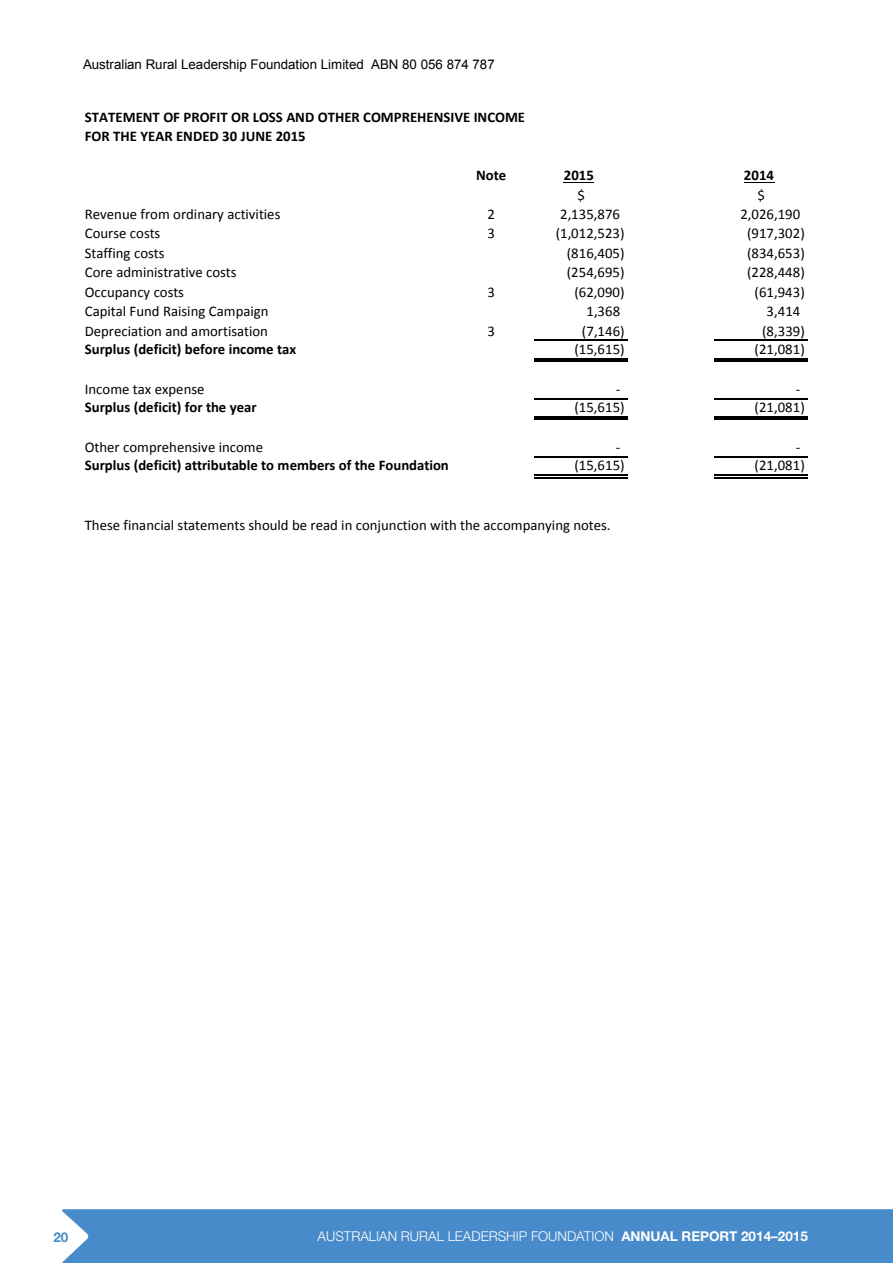
<style>
.page{position:relative;width:893px;height:1263px;background:#fff}
.page>*{position:absolute;margin:0;border:0;box-sizing:border-box;transform-origin:0 0}
.t1{font:14.7px "Calibri";color:#000}
.t2{font:700 14.7px/19.5px "Calibri";color:#000}
.t3{font:300 13.5px "Helvetica Neue LT Std";color:#fff}
.t4{font:700 13.5px "Helvetica Neue LT Std";color:#488bca}
.t5{font:13.35px "Arial";color:#000}
.s1{font-weight:700}
</style>
<div class="page">
<hr style="left:564px;top:182px;width:30px;height:1px;background:#000">
<hr style="left:744px;top:182px;width:30px;height:1px;background:#000">
<hr style="left:534px;top:340px;width:94px;height:1px;background:#000">
<hr style="left:534px;top:358px;width:94px;height:1px;background:#000">
<hr style="left:534px;top:360px;width:94px;height:2px;background:#000">
<hr style="left:534px;top:398px;width:94px;height:1px;background:#000">
<hr style="left:534px;top:416px;width:94px;height:2px;background:#000">
<hr style="left:534px;top:419px;width:94px;height:1px;background:#000">
<hr style="left:534px;top:456px;width:94px;height:2px;background:#000">
<hr style="left:534px;top:475px;width:94px;height:1px;background:#000">
<hr style="left:534px;top:477px;width:94px;height:1px;background:#000">
<hr style="left:714px;top:340px;width:94px;height:1px;background:#000">
<hr style="left:714px;top:358px;width:94px;height:1px;background:#000">
<hr style="left:714px;top:360px;width:94px;height:2px;background:#000">
<hr style="left:714px;top:398px;width:94px;height:1px;background:#000">
<hr style="left:714px;top:416px;width:94px;height:2px;background:#000">
<hr style="left:714px;top:419px;width:94px;height:1px;background:#000">
<hr style="left:714px;top:456px;width:94px;height:2px;background:#000">
<hr style="left:714px;top:475px;width:94px;height:1px;background:#000">
<hr style="left:714px;top:477px;width:94px;height:1px;background:#000">
<div style="left:62px;top:1209px;width:831px;height:54px;background:#488bca"></div>
<p class="t5" style="left:83px;top:56px;width:413px">Australian Rural Leadership Foundation Limited ABN 80 056 874 787</p>
<p class="t2" style="left:85px;top:107px;width:442px">STATEMENT OF PROFIT OR LOSS AND OTHER COMPREHENSIVE INCOME<br>FOR THE YEAR ENDED 30 JUNE 2015</p>
<p class="t2" style="left:476px;top:166px;width:32px">Note</p>
<p class="t2" style="left:564px;top:166px;width:32px">2015</p>
<p class="t2" style="left:744px;top:166px;width:32px">2014</p>
<p class="t1" style="left:577px;top:185px;width:9px">$</p>
<p class="t1" style="left:758px;top:185px;width:9px">$</p>
<p class="t1" style="left:85px;top:205px;width:197px">Revenue from ordinary activities</p>
<p class="t1" style="left:487px;top:205px;width:9px">2</p>
<p class="t1" style="left:560px;top:205px;width:61px">2,135,876</p>
<p class="t1" style="left:740px;top:205px;width:61px">2,026,190</p>
<p class="t1" style="left:85px;top:224px;width:77px">Course costs</p>
<p class="t1" style="left:487px;top:224px;width:9px">3</p>
<p class="t1" style="left:556px;top:224px;width:70px">(1,012,523)</p>
<p class="t1" style="left:747px;top:224px;width:59px">(917,302)</p>
<p class="t1" style="left:85px;top:244px;width:81px">Staffing costs</p>
<p class="t1" style="left:567px;top:244px;width:59px">(816,405)</p>
<p class="t1" style="left:747px;top:244px;width:59px">(834,653)</p>
<p class="t1" style="left:85px;top:263px;width:153px">Core administrative costs</p>
<p class="t1" style="left:567px;top:263px;width:59px">(254,695)</p>
<p class="t1" style="left:747px;top:263px;width:59px">(228,448)</p>
<p class="t1" style="left:85px;top:283px;width:101px">Occupancy costs</p>
<p class="t1" style="left:487px;top:283px;width:9px">3</p>
<p class="t1" style="left:574px;top:283px;width:52px">(62,090)</p>
<p class="t1" style="left:755px;top:283px;width:52px">(61,943)</p>
<p class="t1" style="left:85px;top:302px;width:185px">Capital Fund Raising Campaign</p>
<p class="t1" style="left:586px;top:302px;width:35px">1,368</p>
<p class="t1" style="left:767px;top:302px;width:35px">3,414</p>
<p class="t1" style="left:85px;top:321px;width:185px">Depreciation and amortisation</p>
<p class="t1" style="left:487px;top:321px;width:9px">3</p>
<p class="t1" style="left:582px;top:321px;width:44px">(7,146)</p>
<p class="t1" style="left:762px;top:321px;width:44px">(8,339)</p>
<p class="t2" style="left:85px;top:339px;width:213px">Surplus (deficit) before income tax</p>
<p class="t1" style="left:574px;top:340px;width:52px">(15,615)</p>
<p class="t1" style="left:755px;top:340px;width:52px">(21,081)</p>
<p class="t1" style="left:85px;top:380px;width:121px">Income tax expense</p>
<p class="t1" style="left:616px;top:380px;width:6px">-</p>
<p class="t1" style="left:796px;top:380px;width:6px">-</p>
<p class="t2" style="left:85px;top:397px;width:173px">Surplus (deficit) for the year</p>
<p class="t1" style="left:574px;top:398px;width:52px">(15,615)</p>
<p class="t1" style="left:755px;top:398px;width:52px">(21,081)</p>
<p class="t1" style="left:85px;top:438px;width:180px">Other comprehensive income</p>
<p class="t1" style="left:616px;top:438px;width:6px">-</p>
<p class="t1" style="left:796px;top:438px;width:6px">-</p>
<p class="t2" style="left:85px;top:456px;width:366px">Surplus (deficit) attributable to members of the Foundation</p>
<p class="t1" style="left:574px;top:456px;width:52px">(15,615)</p>
<p class="t1" style="left:755px;top:456px;width:52px">(21,081)</p>
<p class="t1" style="left:85px;top:516px;width:527px">These financial statements should be read in conjunction with the accompanying notes.</p>
<p class="t4" style="left:53px;top:1228px;width:17px">20</p>
<p class="t3" style="left:318px;top:1227px;width:492px">AUSTRALIAN RURAL LEADERSHIP FOUNDATION <span class="s1">ANNUAL REPORT 2014–2015</span></p>
</div>
